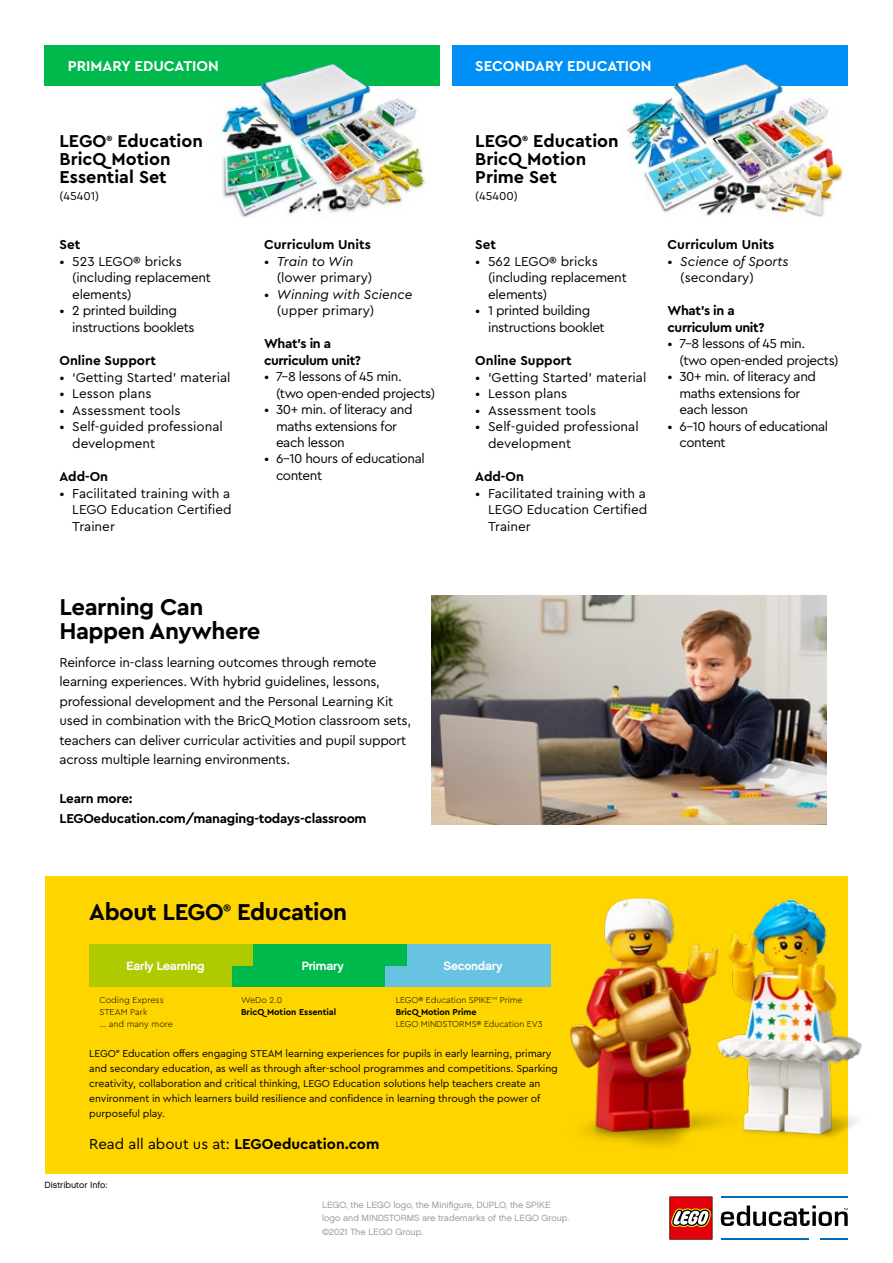
<style>
.page{position:relative;width:893px;height:1263px;background:#fff}
.page>*{position:absolute;margin:0;border:0;box-sizing:border-box;transform-origin:0 0}
.t1{font:700 24px/24px "Cera Pro";letter-spacing:-.02em;color:#000}
.t2{font:700 18px/18px "Cera Pro";color:#000}
.t3{font:700 15px "Cera Pro";color:#fff}
.t4{font:15px "Cera Pro";color:#000}
.t5{font:13.5px/16.5px "Cera Pro";letter-spacing:-.02em;color:#000}
.t6{font:13.5px/16.5px "Cera Pro";color:#000}
.t7{font:700 13.5px/16.5px "Cera Pro";letter-spacing:-.02em;color:#000}
.t8{font:italic 13.5px/16.5px "Cera Pro";color:#000}
.t9{font:700 13.5px "Cera Pro";color:#000}
.t10{font:700 12px "LEGO Chalet 60";letter-spacing:-.02em;color:#fff}
.t11{font:12px "Cera Pro";color:#000}
.t12{font:10.5px/15px "Cera Pro";letter-spacing:-.01em;color:#000}
.t13{font:300 9px/12px "Cera Pro";letter-spacing:-.01em;color:#000}
.t14{font:9px/13.5px "LEGO Chalet 60";color:#9c9c9d}
.t15{font:700 9px "Cera Pro";color:#000}
.t16{font:9px "LEGO Chalet 60";color:#000}
.s1{font-style:italic}
.s2{font-style:normal}
.s3{font-weight:700}
</style>
<div class="page">
<div style="left:45px;top:876px;width:802px;height:298px;background:#ffd500"></div>
<img style="left:626px;top:86px;width:217px;height:131px">
<img style="left:221px;top:86px;width:204px;height:132px">
<div style="left:45px;top:45px;width:395px;height:41px;background:#00b94d"></div>
<img style="left:261px;top:64px;width:109px;height:70px">
<div style="left:231px;top:944px;width:157px;height:43px;background:#00b94d"></div>
<div style="left:452px;top:45px;width:395px;height:41px;background:#0090f5"></div>
<img style="left:674px;top:64px;width:108px;height:60px">
<div style="left:231px;top:944px;width:21px;height:22px;background:#afca00"></div>
<div style="left:89px;top:944px;width:142px;height:43px;background:#afca00"></div>
<div style="left:385px;top:944px;width:166px;height:43px;background:#68c3e2"></div>
<div style="left:385px;top:944px;width:21px;height:22px;background:#00b94d"></div>
<img style="left:570px;top:898px;width:122px;height:249px">
<img style="left:692px;top:888px;width:170px;height:271px">
<img style="left:432px;top:595px;width:395px;height:230px">
<hr style="left:721px;top:1196px;width:127px;height:2px;background:#006cb7">
<hr style="left:721px;top:1238px;width:87px;height:1px;background:#006cb7">
<svg style="left:820px;top:1238px;width:28px;height:1px"></svg>
<svg style="left:721px;top:1205px;width:127px;height:21px"></svg>
<svg style="left:669px;top:1196px;width:43px;height:43px;background:#c83e36"></svg>
<p class="t3" style="left:68px;top:56px;width:153px">PRIMARY EDUCATION</p>
<h2 class="t2" style="left:60px;top:132px;width:145px">LEGO<sup>®</sup> Education<br>BricQ Motion<br>Essential Set</h2>
<p class="t11" style="left:60px;top:188px;width:41px">(45401)</p>
<p class="t7" style="left:60px;top:236px;width:22px">Set</p>
<p class="t5" style="left:72px;top:252px;width:140px;text-indent:-13px">• 523 LEGO® bricks (including replacement elements)</p>
<p class="t5" style="left:72px;top:302px;width:124px;text-indent:-13px">• 2 printed building instructions booklets</p>
<p class="t9" style="left:60px;top:352px;width:98px">Online Support</p>
<p class="t6" style="left:60px;top:368px;width:173px">• ‘Getting Started’ material</p>
<p class="t6" style="left:60px;top:385px;width:93px">• Lesson plans</p>
<p class="t6" style="left:60px;top:401px;width:122px">• Assessment tools</p>
<p class="t6" style="left:72px;top:418px;width:152px;text-indent:-13px">• Self-guided professional development</p>
<p class="t7" style="left:60px;top:468px;width:50px">Add-On</p>
<p class="t5" style="left:72px;top:484px;width:161px;text-align:justify;text-indent:-13px">• Facilitated training with a LEGO Education Certified Trainer</p>
<p class="t9" style="left:264px;top:235px;width:108px">Curriculum Units</p>
<p class="t6" style="left:277px;top:252px;width:97px;text-indent:-13px">• <span class="s1">Train to Win </span>(lower primary)</p>
<p class="t8" style="left:277px;top:285px;width:137px;text-indent:-13px"><span class="s2">•</span> Winning with Science <span class="s2">(upper primary)</span></p>
<p class="t7" style="left:264px;top:335px;width:98px">What’s in a curriculum unit?</p>
<p class="t5" style="left:276px;top:368px;width:161px;text-indent:-12px">• 7-8 lessons of 45 min.<br>(two open-ended projects)</p>
<p class="t5" style="left:276px;top:401px;width:138px;text-indent:-12px">• 30+ min. of literacy and maths extensions for each lesson</p>
<p class="t5" style="left:276px;top:450px;width:150px;text-indent:-12px">• 6-10 hours of educational content</p>
<h1 class="t1" style="left:60px;top:594px;width:203px">Learning Can<br>Happen Anywhere</h1>
<p class="t5" style="left:60px;top:652px;width:353px;line-height:19.5px">Reinforce in-class learning outcomes through remote learning experiences. With hybrid guidelines, lessons, professional development and the Personal Learning Kit used in combination with the BricQ Motion classroom sets, teachers can deliver curricular activities and pupil support across multiple learning environments.</p>
<p class="t7" style="left:60px;top:788px;width:309px;line-height:19.5px">Learn more:<br>LEGOeducation.com/managing-todays-classroom</p>
<p class="t3" style="left:475px;top:56px;width:178px">SECONDARY EDUCATION</p>
<h2 class="t2" style="left:475px;top:132px;width:145px">LEGO<sup>®</sup> Education<br>BricQ Motion<br>Prime Set</h2>
<p class="t11" style="left:475px;top:188px;width:44px">(45400)</p>
<p class="t7" style="left:475px;top:236px;width:22px">Set</p>
<p class="t5" style="left:488px;top:252px;width:140px;text-indent:-13px">• 562 LEGO® bricks (including replacement elements)</p>
<p class="t5" style="left:488px;top:302px;width:118px;text-indent:-13px">• 1 printed building instructions booklet</p>
<p class="t9" style="left:475px;top:352px;width:98px">Online Support</p>
<p class="t6" style="left:475px;top:368px;width:173px">• ‘Getting Started’ material</p>
<p class="t6" style="left:475px;top:385px;width:93px">• Lesson plans</p>
<p class="t6" style="left:475px;top:401px;width:122px">• Assessment tools</p>
<p class="t6" style="left:488px;top:418px;width:152px;text-indent:-13px">• Self-guided professional development</p>
<p class="t7" style="left:475px;top:468px;width:50px">Add-On</p>
<p class="t5" style="left:488px;top:484px;width:161px;text-align:justify;text-indent:-13px">• Facilitated training with a LEGO Education Certified Trainer</p>
<p class="t9" style="left:667px;top:235px;width:108px">Curriculum Units</p>
<p class="t8" style="left:680px;top:252px;width:110px;text-indent:-13px"><span class="s2">•</span> Science of Sports <span class="s2">(secondary)</span></p>
<p class="t7" style="left:667px;top:302px;width:98px">What’s in a curriculum unit?</p>
<p class="t5" style="left:679px;top:335px;width:161px;text-indent:-12px">• 7-8 lessons of 45 min.<br>(two open-ended projects)</p>
<p class="t5" style="left:679px;top:368px;width:138px;text-indent:-12px">• 30+ min. of literacy and maths extensions for each lesson</p>
<p class="t5" style="left:679px;top:417px;width:150px;text-indent:-12px">• 6-10 hours of educational content</p>
<h1 class="t1" style="left:89px;top:899px;width:260px">About LEGO<sup>®</sup> Education</h1>
<p class="t10" style="left:126px;top:958px;width:79px">Early Learning</p>
<p class="t10" style="left:302px;top:958px;width:44px">Primary</p>
<p class="t10" style="left:444px;top:958px;width:61px">Secondary</p>
<p class="t13" style="left:99px;top:994px;width:75px">Coding Express<br>STEAM Park<br>… and many more</p>
<p class="t13" style="left:241px;top:994px;width:43px">WeDo 2.0</p>
<p class="t15" style="left:241px;top:1006px;width:97px">BricQ Motion Essential</p>
<p class="t13" style="left:396px;top:994px;width:128px">LEGO® Education SPIKE<sup>TM</sup> Prime<br><span class="s3">BricQ Motion Prime</span></p>
<p class="t13" style="left:396px;top:1018px;width:148px">LEGO MINDSTORMS® Education EV3</p>
<p class="t12" style="left:89px;top:1045px;width:470px">LEGO<sup>®</sup> Education offers engaging STEAM learning experiences for pupils in early learning, primary and secondary education, as well as through after-school programmes and competitions. Sparking creativity, collaboration and critical thinking, LEGO Education solutions help teachers create an environment in which learners build resilience and confidence in learning through the power of purposeful play.</p>
<p class="t4" style="left:89px;top:1134px;width:292px">Read all about us at: <span class="s3">LEGOeducation.com</span></p>
<p class="t16" style="left:45px;top:1179px;width:64px">Distributor Info:</p>
<p class="t14" style="left:322px;top:1198px;width:249px">LEGO, the LEGO logo, the Minifigure, DUPLO, the SPIKE logo and MINDSTORMS are trademarks of the LEGO Group. ©2021 The LEGO Group.</p>
</div>
